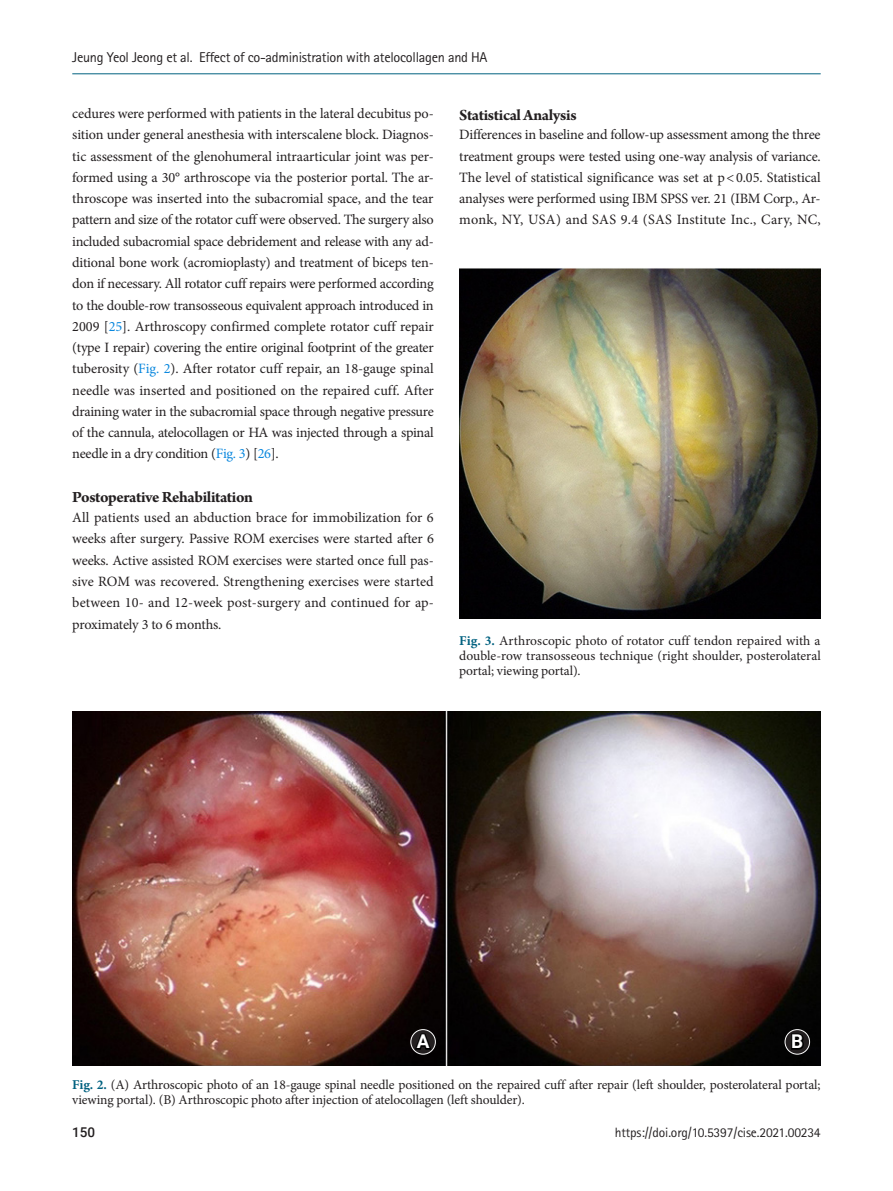
<style>
.page{position:relative;width:893px;height:1191px;background:#fff}
.page>*{position:absolute;margin:0;border:0;box-sizing:border-box;transform-origin:0 0}
.t1{font:700 18.9px "Roboto";color:#fff}
.body-sub-title{font:700 16.5px "Arno Pro";letter-spacing:-.02em;color:#231f20}
.body{font:14.25px/21.3px "Minion Pro";letter-spacing:-.015em;color:#231f20;text-align:justify}
.t2{font:14.25px "Rotis Sans Serif Std";letter-spacing:-.02em;color:#231f20}
.fig-caption{font:13.5px/15px "Minion Pro";letter-spacing:-.01em;color:#231f20}
.t3{font:13.5px "Rotis Sans Serif Std";letter-spacing:-.01em;color:#231f20}
.t4{font:500 13.5px "Roboto";color:#231f20}
.s1{color:#0b88de}
.s2{font-weight:700;color:#006180}
</style>
<div class="page">
<img style="left:72px;top:711px;width:749px;height:354px">
<svg style="left:785px;top:1029px;width:25px;height:25px"></svg>
<div style="left:784px;top:1029px;width:26px;height:25px;border:1px solid #fff;border-radius:50%"></div>
<svg style="left:790px;top:1031px;width:16px;height:20px"></svg>
<svg style="left:411px;top:1029px;width:24px;height:25px"></svg>
<div style="left:410px;top:1029px;width:26px;height:25px;border:1px solid #fff;border-radius:50%"></div>
<svg style="left:413px;top:1032px;width:20px;height:19px"></svg>
<img style="left:459px;top:268px;width:362px;height:351px">
<hr style="left:72px;top:73px;width:749px;height:1px;background:#006180">
<p class="t2" style="left:72px;top:49px;width:417px">Jeung Yeol Jeong et al. Effect of co-administration with atelocollagen and HA</p>
<p class="body" style="left:72px;top:103px;width:363px">cedures were performed with patients in the lateral decubitus po&shy;sition under general anesthesia with interscalene block. Diagnos&shy;tic assessment of the glenohumeral intraarticular joint was per&shy;formed using a 30° arthroscope via the posterior portal. The ar&shy;throscope was inserted into the subacromial space, and the tear pattern and size of the rotator cuff were observed. The surgery also included subacromial space debridement and release with any ad&shy;ditional bone work (acromioplasty) and treatment of biceps ten&shy;don if necessary. All rotator cuff repairs were performed according to the double-row transosseous equivalent approach introduced in 2009 [<span class="s1">25</span>]. Arthroscopy confirmed complete rotator cuff repair (type I repair) covering the entire original footprint of the greater tuberosity (<span class="s1">Fig. 2</span>). After rotator cuff repair, an 18-gauge spinal needle was inserted and positioned on the repaired cuff. After draining water in the subacromial space through negative pressure of the cannula, atelocollagen or HA was injected through a spinal needle in a dry condition (<span class="s1">Fig. 3</span>) [<span class="s1">26</span>].</p>
<p class="body-sub-title" style="left:72px;top:488px;width:182px">Postoperative Rehabilitation</p>
<p class="body" style="left:72px;top:507px;width:363px">All patients used an abduction brace for immobilization for 6 weeks after surgery. Passive ROM exercises were started after 6 weeks. Active assisted ROM exercises were started once full pas&shy;sive ROM was recovered. Strengthening exercises were started between 10- and 12-week post-surgery and continued for ap&shy;proximately 3 to 6 months.</p>
<p class="body-sub-title" style="left:459px;top:105px;width:119px">Statistical Analysis</p>
<p class="body" style="left:459px;top:124px;width:363px">Differences in baseline and follow-up assessment among the three treatment groups were tested using one-way analysis of variance.<br>The level of statistical significance was set at p &lt;0.05. Statistical analyses were performed using IBM SPSS ver. 21 (IBM Corp., Ar&shy;monk, NY, USA) and SAS 9.4 (SAS Institute Inc., Cary, NC,</p>
<p class="fig-caption" style="left:459px;top:633px;width:363px;text-align:justify"><span class="s2">Fig. 3.</span> Arthroscopic photo of rotator cuff tendon repaired with a double-row transosseous technique (right shoulder, posterolateral portal; viewing portal).</p>
<p class="t1" style="left:417px;top:1028px;width:14px">A</p>
<p class="t1" style="left:791px;top:1028px;width:14px">B</p>
<p class="fig-caption" style="left:72px;top:1076px;width:750px"><span class="s2">Fig. 2.</span> (A) Arthroscopic photo of an 18-gauge spinal needle positioned on the repaired cuff after repair (left shoulder, posterolateral portal; viewing portal). (B) Arthroscopic photo after injection of atelocollagen (left shoulder).</p>
<p class="t4" style="left:72px;top:1123px;width:25px">150</p>
<p class="t3" style="left:615px;top:1124px;width:207px">https://doi.org/10.5397/cise.2021.00234</p>
</div>
